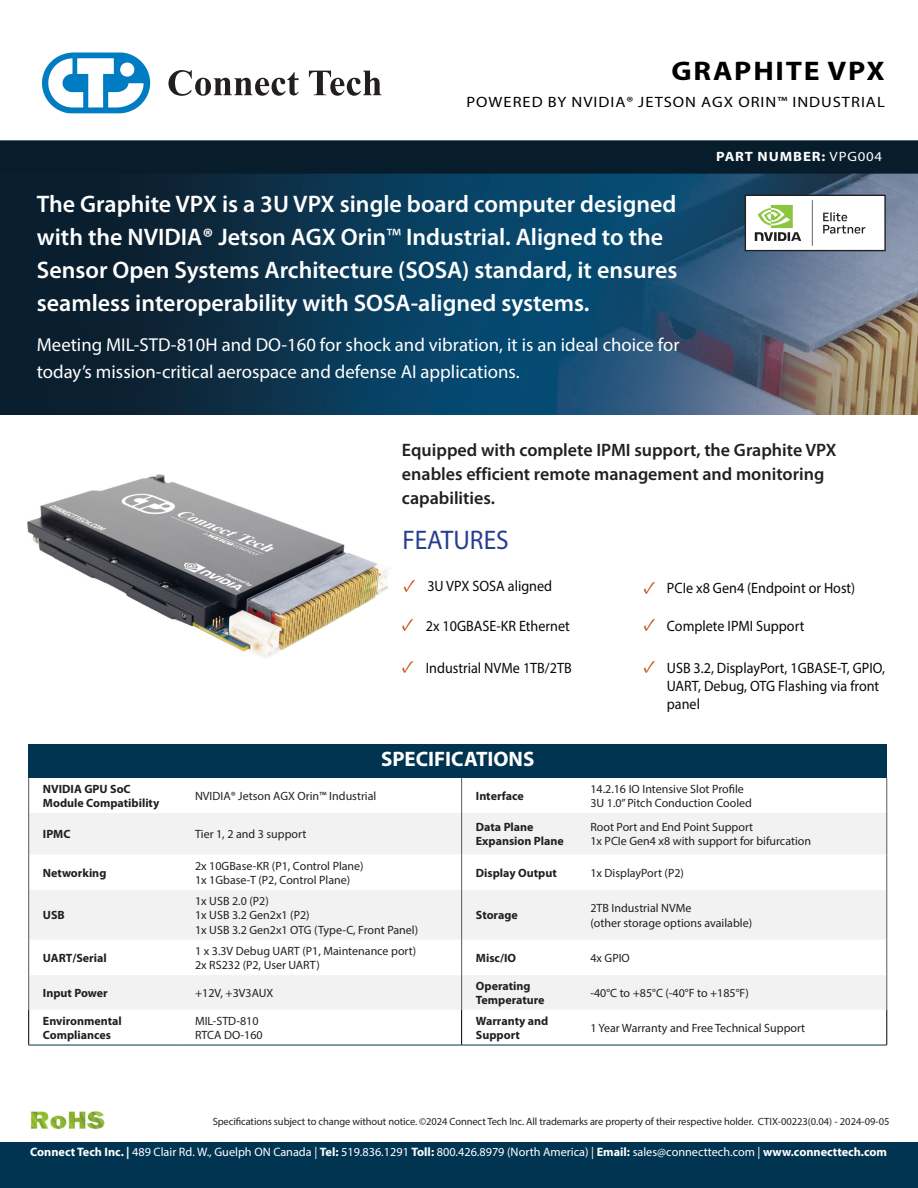
<style>
.page{position:relative;width:918px;height:1188px;background:#fff}
.page>*{position:absolute;margin:0;border:0;box-sizing:border-box;transform-origin:0 0}
.t1{font:700 27px "Myriad Pro";letter-spacing:.06em;color:#000;scale:1.1 1}
.t2{font:27px "Myriad Pro";color:#253f8e;scale:.94 1}
.Product_Description-Embedded{font:600 24px/33px "Myriad Pro";color:#fff}
.t3{font:700 21px "Myriad Pro";color:#fff}
.Product_Description-Embedded-2{font:18.75px/27px "Myriad Pro";color:#fff}
.Product_Description-Embedded-3{font:600 18px/24px "Myriad Pro";color:#231f20}
.t4{font:18px "Minion Pro";color:#c34100}
.t5{font:15px/18px "Myriad Pro";color:#0c0806;scale:.94 1}
.t6{font:15px "Myriad Pro";letter-spacing:.06em;color:#000;scale:1.1 1}
.t7{font:700 13.5px "Myriad Pro";letter-spacing:.06em;color:#fff;scale:1.1 1}
.t8{font:12.15px "Myriad Pro";color:#fff}
.Chart_Info{font:12px "Myriad Pro";color:#231f20}
.Chart_Info-2{font:700 12px "Myriad Pro";color:#231f20}
.t9{font:10.5px "Myriad Pro";letter-spacing:-.01em;color:#231f20}
.s1{font-weight:700}
.s2{font-weight:400}
</style>
<div class="page">
<img style="left:0;top:174px;width:918px;height:241px">
<div style="left:1px;top:141px;width:916px;height:32px;background:#081d2c"></div>
<div style="left:0;top:140px;width:918px;height:34px;border:2px solid #081d2c"></div>
<img style="left:30px;top:1111px;width:75px;height:18px">
<div style="left:0;top:1143px;width:918px;height:45px;background:#013451"></div>
<svg style="left:42px;top:52px;width:108px;height:61px"></svg>
<div style="left:120px;top:63px;width:14px;height:14px;background:#fff;border-radius:50%"></div>
<svg style="left:168px;top:70px;width:131px;height:26px"></svg>
<svg style="left:309px;top:71px;width:72px;height:25px"></svg>
<img style="left:28px;top:475px;width:363px;height:184px">
<div style="left:29px;top:744px;width:858px;height:34px;background:#013451"></div>
<svg style="left:29px;top:813px;width:858px;height:197px;fill:#f2f2f2"></svg>
<hr style="left:28px;top:778px;width:1px;height:35px;background:#58595b">
<hr style="left:887px;top:778px;width:1px;height:35px;background:#58595b">
<hr style="left:28px;top:813px;width:1px;height:42px;background:#58595b">
<hr style="left:887px;top:813px;width:1px;height:42px;background:#58595b">
<hr style="left:28px;top:855px;width:1px;height:35px;background:#58595b">
<hr style="left:887px;top:855px;width:1px;height:35px;background:#58595b">
<hr style="left:28px;top:890px;width:1px;height:50px;background:#58595b">
<hr style="left:887px;top:890px;width:1px;height:50px;background:#58595b">
<hr style="left:28px;top:940px;width:1px;height:35px;background:#58595b">
<hr style="left:887px;top:940px;width:1px;height:35px;background:#58595b">
<hr style="left:28px;top:975px;width:1px;height:35px;background:#58595b">
<hr style="left:887px;top:975px;width:1px;height:35px;background:#58595b">
<hr style="left:461px;top:778px;width:1px;height:35px;background:#58595b">
<hr style="left:461px;top:813px;width:1px;height:42px;background:#58595b">
<hr style="left:461px;top:855px;width:1px;height:35px;background:#58595b">
<hr style="left:461px;top:890px;width:1px;height:50px;background:#58595b">
<hr style="left:461px;top:940px;width:1px;height:35px;background:#58595b">
<hr style="left:461px;top:975px;width:1px;height:35px;background:#58595b">
<hr style="left:28px;top:1010px;width:1px;height:35px;background:#000">
<hr style="left:461px;top:1010px;width:1px;height:35px;background:#000">
<hr style="left:887px;top:1010px;width:1px;height:35px;background:#000">
<hr style="left:28px;top:1045px;width:153px;height:1px;background:#013451">
<hr style="left:181px;top:1045px;width:281px;height:1px;background:#013451">
<hr style="left:462px;top:1045px;width:114px;height:1px;background:#013451">
<hr style="left:576px;top:1045px;width:311px;height:1px;background:#013451">
<svg style="left:745px;top:195px;width:141px;height:56px"></svg>
<p class="t1" style="left:671px;top:53px;width:195px">GRAPHITE VPX</p>
<p class="t6" style="left:467px;top:92px;width:382px">POWERED BY NVIDIA® JETSON AGX ORIN™ INDUSTRIAL</p>
<p class="Product_Description-Embedded" style="left:37px;top:187px;width:642px">The Graphite VPX is a 3U VPX single board computer designed with the NVIDIA<span class="s1">®</span> Jetson AGX Orin<span class="s2">™</span> Industrial. Aligned to the Sensor Open Systems Architecture (SOSA) standard, it ensures seamless interoperability with SOSA-aligned systems.</p>
<p class="Product_Description-Embedded-2" style="left:37px;top:331px;width:644px">Meeting MIL-STD-810H and DO-160 for shock and vibration, it is an ideal choice for today’s mission-critical aerospace and defense AI applications.</p>
<p class="t7" style="left:716px;top:148px;width:152px">PART NUMBER: <span class="s2">VPG004</span></p>
<p class="Product_Description-Embedded-3" style="left:402px;top:438px;width:436px">Equipped with complete IPMI support, the Graphite VPX enables efficient remote management and monitoring capabilities.</p>
<p class="t2" style="left:402px;top:524px;width:115px">FEATURES</p>
<p class="t4" style="left:403px;top:574px;width:14px">✓</p>
<p class="t5" style="left:427px;top:577px;width:134px">3U VPX SOSA aligned</p>
<p class="t4" style="left:402px;top:612px;width:14px">✓</p>
<p class="t5" style="left:426px;top:617px;width:155px">2x 10GBASE-KR Ethernet</p>
<p class="t4" style="left:643px;top:575px;width:14px">✓</p>
<p class="t5" style="left:667px;top:579px;width:202px">PCIe x8 Gen4 (Endpoint or Host)</p>
<p class="t4" style="left:643px;top:612px;width:14px">✓</p>
<p class="t5" style="left:667px;top:617px;width:148px">Complete IPMI Support</p>
<p class="t4" style="left:402px;top:654px;width:14px">✓</p>
<p class="t5" style="left:426px;top:659px;width:157px">Industrial NVMe 1TB/2TB</p>
<p class="t4" style="left:643px;top:654px;width:14px">✓</p>
<p class="t5" style="left:667px;top:659px;width:234px">USB 3.2, DisplayPort, 1GBASE-T, GPIO,<br>UART, Debug, OTG Flashing via front panel</p>
<p class="Chart_Info-2" style="left:43px;top:781px;width:89px">NVIDIA GPU SoC</p>
<p class="Chart_Info-2" style="left:43px;top:795px;width:118px">Module Compatibility</p>
<p class="t3" style="left:381px;top:745px;width:155px">SPECIFICATIONS</p>
<p class="Chart_Info" style="left:195px;top:788px;width:183px">NVIDIA® Jetson AGX Orin™ Industrial</p>
<p class="Chart_Info-2" style="left:476px;top:788px;width:50px">Interface</p>
<p class="Chart_Info-2" style="left:43px;top:826px;width:29px">IPMC</p>
<p class="Chart_Info" style="left:195px;top:827px;width:113px">Tier 1, 2 and 3 support</p>
<p class="Chart_Info-2" style="left:476px;top:820px;width:59px">Data Plane</p>
<p class="Chart_Info-2" style="left:476px;top:833px;width:90px">Expansion Plane</p>
<p class="Chart_Info" style="left:590px;top:781px;width:155px">14.2.16 IO Intensive Slot Profile</p>
<p class="Chart_Info" style="left:590px;top:796px;width:163px">3U 1.0” Pitch Conduction Cooled</p>
<p class="Chart_Info" style="left:590px;top:820px;width:164px">Root Port and End Point Support</p>
<p class="Chart_Info" style="left:590px;top:834px;width:222px">1x PCIe Gen4 x8 with support for bifurcation</p>
<p class="Chart_Info-2" style="left:43px;top:865px;width:65px">Networking</p>
<p class="Chart_Info-2" style="left:43px;top:907px;width:23px">USB</p>
<p class="Chart_Info-2" style="left:43px;top:950px;width:65px">UART/Serial</p>
<p class="Chart_Info" style="left:195px;top:858px;width:170px">2x 10GBase-KR (P1, Control Plane)</p>
<p class="Chart_Info" style="left:195px;top:873px;width:157px">1x 1Gbase-T (P2, Control Plane)</p>
<p class="Chart_Info" style="left:195px;top:894px;width:75px">1x USB 2.0 (P2)</p>
<p class="Chart_Info" style="left:195px;top:908px;width:116px">1x USB 3.2 Gen2x1 (P2)</p>
<p class="Chart_Info" style="left:195px;top:922px;width:225px">1x USB 3.2 Gen2x1 OTG (Type-C, Front Panel)</p>
<p class="Chart_Info" style="left:195px;top:943px;width:223px">1 x 3.3V Debug UART (P1, Maintenance port)</p>
<p class="Chart_Info" style="left:195px;top:958px;width:126px">2x RS232 (P2, User UART)</p>
<p class="Chart_Info-2" style="left:43px;top:985px;width:66px">Input Power</p>
<p class="Chart_Info" style="left:195px;top:985px;width:80px">+12V, +3V3AUX</p>
<p class="Chart_Info-2" style="left:43px;top:1013px;width:80px">Environmental</p>
<p class="Chart_Info-2" style="left:43px;top:1027px;width:70px">Compliances</p>
<p class="Chart_Info" style="left:195px;top:1013px;width:65px">MIL-STD-810</p>
<p class="Chart_Info" style="left:195px;top:1028px;width:69px">RTCA DO-160</p>
<p class="Chart_Info-2" style="left:476px;top:865px;width:82px">Display Output</p>
<p class="Chart_Info" style="left:590px;top:865px;width:95px">1x DisplayPort (P2)</p>
<p class="Chart_Info-2" style="left:476px;top:907px;width:43px">Storage</p>
<p class="Chart_Info" style="left:590px;top:901px;width:103px">2TB Industrial NVMe</p>
<p class="Chart_Info" style="left:590px;top:915px;width:163px">(other storage options available)</p>
<p class="Chart_Info-2" style="left:476px;top:950px;width:42px">Misc/IO</p>
<p class="Chart_Info" style="left:590px;top:951px;width:41px">4x GPIO</p>
<p class="Chart_Info-2" style="left:476px;top:978px;width:56px">Operating</p>
<p class="Chart_Info-2" style="left:476px;top:992px;width:70px">Temperature</p>
<p class="Chart_Info-2" style="left:476px;top:1013px;width:74px">Warranty and</p>
<p class="Chart_Info-2" style="left:476px;top:1027px;width:46px">Support</p>
<p class="Chart_Info" style="left:590px;top:985px;width:160px">-40°C to +85°C (-40°F to +185°F)</p>
<p class="Chart_Info" style="left:590px;top:1020px;width:216px">1 Year Warranty and Free Technical Support</p>
<p class="t9" style="left:213px;top:1115px;width:678px">Specifications subject to change without notice. ©2024 Connect Tech Inc. All trademarks are property of their respective holder. CTIX-00223(0.04) - 2024-09-05</p>
<p class="t8" style="left:30px;top:1145px;width:858px"><span class="s1">Connect Tech Inc. |</span> 489 Clair Rd. W., Guelph ON Canada | <span class="s1">Tel:</span> 519.836.1291 <span class="s1">Toll:</span> 800.426.8979 (North America) | <span class="s1">Email:</span> sales@connecttech.com | <span class="s1">www.connecttech.com</span></p>
</div>
